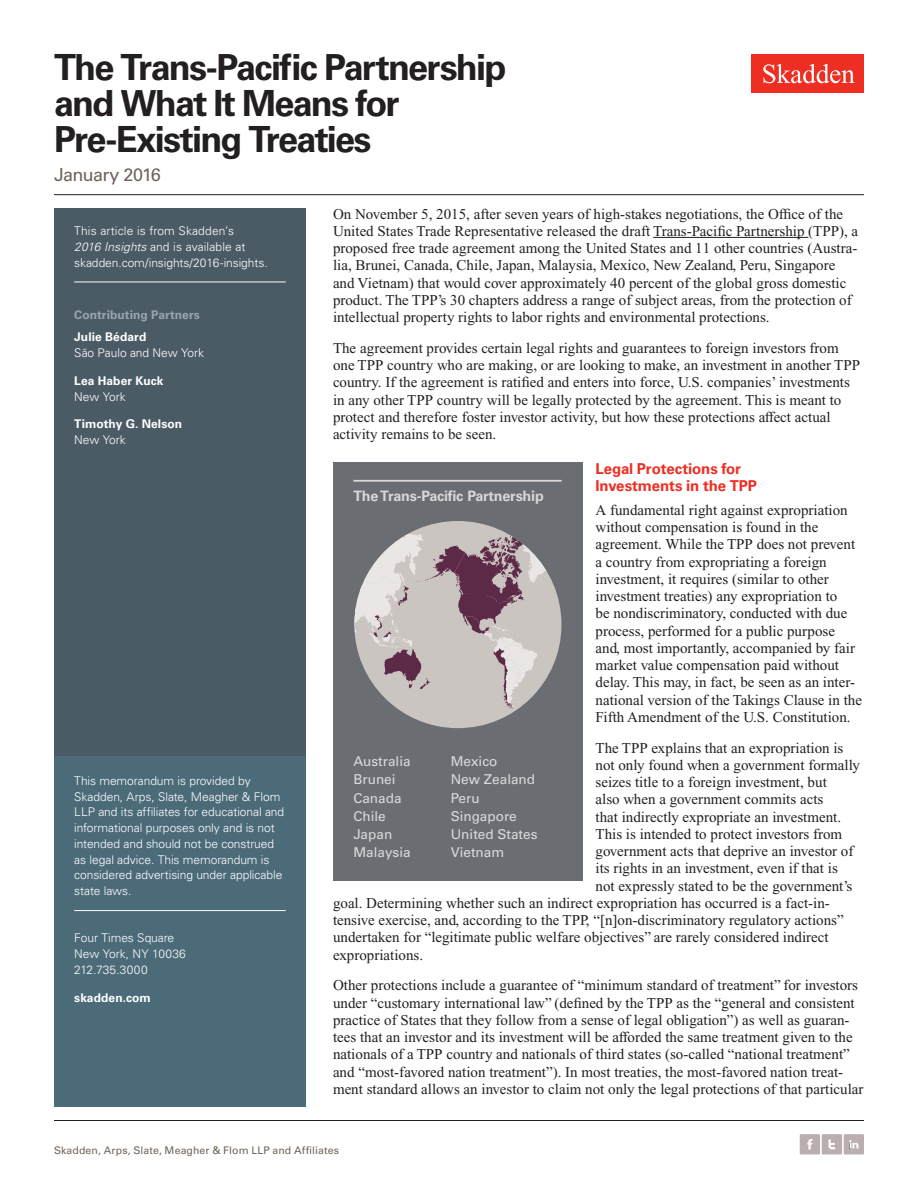
<style>
.page{position:relative;width:918px;height:1188px;background:#fff}
.page>*{position:absolute;margin:0;border:0;box-sizing:border-box;transform-origin:0 0}
.t1{font:700 36px/36px "Univers LT Std";letter-spacing:-.05em;color:#231f20}
.t2{font:18px "Univers LT Std";letter-spacing:-.04em;color:#6f645a}
.Main_Body{font:15px/17.2px "Times New Roman PS Std";color:#231f20}
.First_Level_Heading{font:700 15px/16.5px "Univers LT Std";letter-spacing:-.01em;color:#ee2e22}
.Graphic_Titles{font:700 14.4px "Univers LT Std";letter-spacing:-.015em;color:#d8d6d7}
.Body_copy{font:13.65px/18.1px "Univers LT Std";color:#dcdadb}
.Sidebar_body_rule_be{font:300 12px/15.8px "Univers LT Std";letter-spacing:-.005em;color:#fff}
.Name{font:700 12px "Univers LT Std";letter-spacing:.01em;color:#fff}
.Sidebar_body{font:300 12px "Univers LT Std";letter-spacing:-.005em;color:#fff}
.Name-2{font:700 12px "Univers LT Std";letter-spacing:.005em;color:#9aa5ae}
.name_under_heading{font:700 12px "Univers LT Std";letter-spacing:.005em;color:#fff}
.Folio{font:10.5px "Univers LT Std";letter-spacing:.01em;color:#6f645a}
.s1{font-style:italic}
</style>
<div class="page">
<div style="left:752px;top:54px;width:112px;height:39px;background:#ee2e22"></div>
<svg style="left:763px;top:64px;width:92px;height:19px"></svg>
<div style="left:844px;top:1134px;width:20px;height:20px;background:#baaeae"></div>
<svg style="left:849px;top:1140px;width:9px;height:9px"></svg>
<div style="left:800px;top:1134px;width:20px;height:20px;background:#baaeae"></div>
<svg style="left:807px;top:1139px;width:5px;height:11px"></svg>
<div style="left:822px;top:1134px;width:20px;height:20px;background:#baaeae"></div>
<svg style="left:828px;top:1139px;width:7px;height:10px"></svg>
<div style="left:54px;top:756px;width:252px;height:351px;background:#4c6b79"></div>
<hr style="left:74px;top:910px;width:212px;height:1px;background:#fff">
<div style="left:54px;top:208px;width:252px;height:548px;background:#4b5b66"></div>
<hr style="left:74px;top:282px;width:212px;height:1px;background:#fff">
<hr style="left:653px;top:237px;width:155px;height:1px;background:#231f20">
<div style="left:333px;top:462px;width:249px;height:419px;background:#6a6e73"></div>
<hr style="left:353px;top:480px;width:209px;height:2px;background:#d8d6d7">
<div style="left:354px;top:521px;width:207px;height:207px;background:#cbc5c2;border-radius:50%"></div>
<svg style="left:354px;top:525px;width:200px;height:186px"></svg>
<hr style="left:54px;top:1120px;width:810px;height:1px;background:#231f20">
<hr style="left:54px;top:194px;width:810px;height:1px;background:#231f20">
<p class="t1" style="left:54px;top:50px;width:454px">The Trans-Pacific Partnership and What It Means for<br>Pre-Existing Treaties</p>
<p class="t2" style="left:54px;top:164px;width:108px">January 2016</p>
<p class="Sidebar_body_rule_be" style="left:74px;top:223px;width:195px">This article is from Skadden’s<br><span class="s1">2016 Insights</span> and is available at skadden.com/insights/2016-insights.</p>
<p class="Name-2" style="left:74px;top:308px;width:127px">Contributing Partners</p>
<p class="name_under_heading" style="left:74px;top:330px;width:74px">Julie Bédard</p>
<p class="Sidebar_body" style="left:74px;top:346px;width:131px">São Paulo and New York</p>
<p class="Name" style="left:74px;top:374px;width:91px">Lea Haber Kuck</p>
<p class="Sidebar_body" style="left:74px;top:389px;width:53px">New York</p>
<p class="Name" style="left:74px;top:417px;width:109px">Timothy G. Nelson</p>
<p class="Sidebar_body" style="left:74px;top:433px;width:53px">New York</p>
<p class="Sidebar_body_rule_be" style="left:74px;top:773px;width:212px">This memorandum is provided by Skadden, Arps, Slate, Meagher &amp; Flom LLP and its affiliates for educational and informational purposes only and is not intended and should not be construed as legal advice. This memorandum is considered advertising under applicable state laws.</p>
<p class="Sidebar_body_rule_be" style="left:74px;top:930px;width:113px">Four Times Square<br>New York, NY 10036<br>212.735.3000</p>
<p class="Name" style="left:74px;top:990px;width:78px">skadden.com</p>
<p class="Main_Body" style="left:333px;top:205px;width:527px">On November 5, 2015, after seven years of high-stakes negotiations, the Office of the United States Trade Representative released the draft Trans-Pacific Partnership (TPP), a proposed free trade agreement among the United States and 11 other countries (Austra&shy;lia, Brunei, Canada, Chile, Japan, Malaysia, Mexico, New Zealand, Peru, Singapore and Vietnam) that would cover approximately 40 percent of the global gross domestic product. The TPP’s 30 chapters address a range of subject areas, from the protection of intellectual property rights to labor rights and environmental protections.</p>
<p class="Main_Body" style="left:333px;top:339px;width:529px">The agreement provides certain legal rights and guarantees to foreign investors from one TPP country who are making, or are looking to make, an investment in another TPP country. If the agreement is ratified and enters into force, U.S. companies’ investments in any other TPP country will be legally protected by the agreement. This is meant to protect and therefore foster investor activity, but how these protections affect actual activity remains to be seen.</p>
<p class="First_Level_Heading" style="left:596px;top:461px;width:163px">Legal Protections for<br>Investments in the TPP</p>
<p class="Main_Body" style="left:596px;top:501px;width:268px">A fundamental right against expropriation without compensation is found in the agreement. While the TPP does not prevent a country from expropriating a foreign investment, it requires (similar to other investment treaties) any expropriation to<br>be nondiscriminatory, conducted with due process, performed for a public purpose and, most importantly, accompanied by fair market value compensation paid without delay. This may, in fact, be seen as an inter&shy;national version of the Takings Clause in the Fifth Amendment of the U.S. Constitution.</p>
<p class="Main_Body" style="left:596px;top:739px;width:249px">The TPP explains that an expropriation is</p>
<p class="Main_Body" style="left:596px;top:756px;width:266px">not only found when a government formally</p>
<p class="Main_Body" style="left:596px;top:774px;width:233px">seizes title to a foreign investment, but</p>
<p class="Main_Body" style="left:596px;top:791px;width:229px">also when a government commits acts</p>
<p class="Main_Body" style="left:596px;top:808px;width:247px">that indirectly expropriate an investment.</p>
<p class="Main_Body" style="left:596px;top:825px;width:248px">This is intended to protect investors from</p>
<p class="Main_Body" style="left:596px;top:843px;width:259px">government acts that deprive an investor of</p>
<p class="Main_Body" style="left:596px;top:860px;width:244px">its rights in an investment, even if that is</p>
<p class="Main_Body" style="left:596px;top:877px;width:258px">not expressly stated to be the government’s</p>
<p class="Main_Body" style="left:333px;top:894px;width:498px">goal. Determining whether such an indirect expropriation has occurred is a fact-in-</p>
<p class="Main_Body" style="left:333px;top:912px;width:512px">tensive exercise, and, according to the TPP, “[n]on-discriminatory regulatory actions”</p>
<p class="Main_Body" style="left:333px;top:929px;width:497px">undertaken for “legitimate public welfare objectives” are rarely considered indirect</p>
<p class="Main_Body" style="left:333px;top:946px;width:92px">expropriations.</p>
<p class="Main_Body" style="left:333px;top:977px;width:532px">Other protections include a guarantee of “minimum standard of treatment” for investors under “customary international law” (defined by the TPP as the “general and consistent practice of States that they follow from a sense of legal obligation”) as well as guaran&shy;tees that an investor and its investment will be afforded the same treatment given to the nationals of a TPP country and nationals of third states (so-called “national treatment” and “most-favored nation treatment”). In most treaties, the most-favored nation treat&shy;ment standard allows an investor to claim not only the legal protections of that particular</p>
<p class="Graphic_Titles" style="left:353px;top:487px;width:192px">The Trans-Pacific Partnership</p>
<p class="Body_copy" style="left:353px;top:752px;width:59px">Australia</p>
<p class="Body_copy" style="left:353px;top:771px;width:44px">Brunei</p>
<p class="Body_copy" style="left:353px;top:789px;width:50px">Canada</p>
<p class="Body_copy" style="left:353px;top:807px;width:34px">Chile</p>
<p class="Body_copy" style="left:353px;top:825px;width:40px">Japan</p>
<p class="Body_copy" style="left:353px;top:843px;width:59px">Malaysia</p>
<p class="Body_copy" style="left:451px;top:752px;width:48px">Mexico</p>
<p class="Body_copy" style="left:451px;top:771px;width:86px">New Zealand</p>
<p class="Body_copy" style="left:451px;top:789px;width:31px">Peru</p>
<p class="Body_copy" style="left:451px;top:807px;width:88px">Singapore<br>United States<br>Vietnam</p>
<p class="Folio" style="left:54px;top:1144px;width:287px">Skadden, Arps, Slate, Meagher &amp; Flom LLP and Affiliates</p>
</div>
